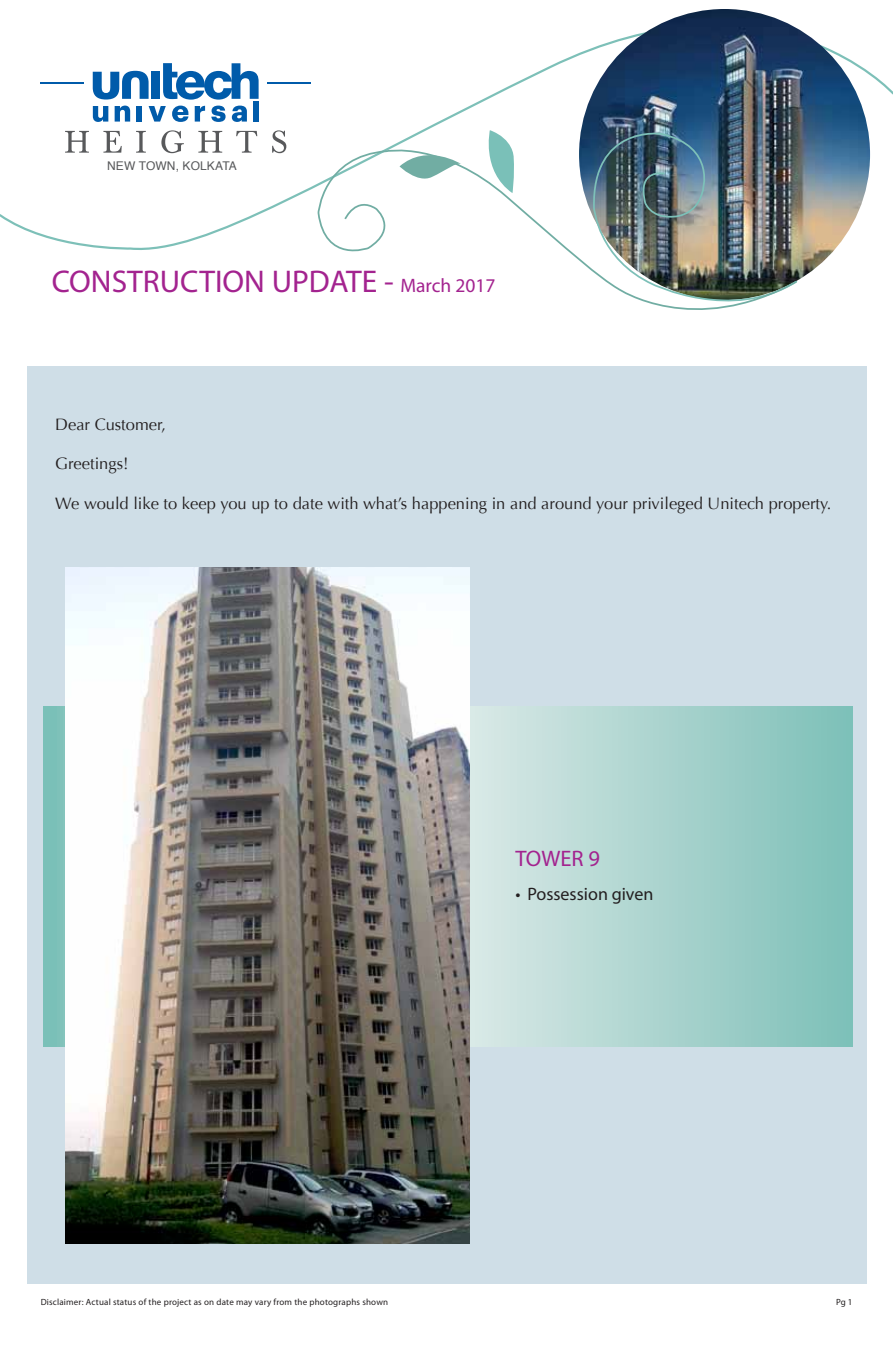
<style>
.page{position:relative;width:893px;height:1350px;background:#fff}
.page>*{position:absolute;margin:0;border:0;box-sizing:border-box;transform-origin:0 0}
.t1{font:31.5px "Myriad Pro";color:#a3238f}
.t2{font:22.5px "Myriad Pro";color:#a3238f}
.t3{font:18px "Myriad Pro";color:#231f20}
.t4{font:16.5px "Optima";color:#231f20}
.t5{font:12px "Helvetica";letter-spacing:.01em;color:#58595b}
.t6{font:9px "Myriad Pro";letter-spacing:.02em;color:#231f20}
.s1{font-size:19.5px}
</style>
<div class="page">
<div style="left:27px;top:366px;width:839px;height:918px;background:#cfdee7"></div>
<svg style="left:0;top:9px;width:893px;height:246px"></svg>
<img style="left:579px;top:9px;width:291px;height:291px;border-radius:146px">
<img style="left:592px;top:125px;width:207px;height:16px">
<img style="left:317px;top:141px;width:482px;height:169px">
<svg style="left:481px;top:130px;width:34px;height:63px"></svg>
<svg style="left:400px;top:143px;width:61px;height:41px"></svg>
<svg style="left:44px;top:706px;width:808px;height:340px"></svg>
<img style="left:65px;top:568px;width:404px;height:675px">
<svg style="left:65px;top:130px;width:221px;height:23px"></svg>
<hr style="left:267px;top:82px;width:44px;height:2px;background:#005baa">
<hr style="left:41px;top:82px;width:43px;height:2px;background:#005baa">
<svg style="left:93px;top:71px;width:56px;height:29px"></svg>
<div style="left:151px;top:72px;width:9px;height:27px;background:#005baa"></div>
<svg style="left:163px;top:63px;width:96px;height:37px"></svg>
<svg style="left:93px;top:106px;width:15px;height:16px"></svg>
<svg style="left:115px;top:106px;width:15px;height:16px"></svg>
<div style="left:137px;top:106px;width:5px;height:16px;background:#005baa"></div>
<svg style="left:149px;top:106px;width:17px;height:16px"></svg>
<svg style="left:172px;top:106px;width:16px;height:16px"></svg>
<svg style="left:195px;top:106px;width:10px;height:16px"></svg>
<svg style="left:211px;top:106px;width:15px;height:16px"></svg>
<svg style="left:232px;top:106px;width:15px;height:16px"></svg>
<div style="left:253px;top:102px;width:5px;height:20px;background:#005baa"></div>
<p class="t5" style="left:107px;top:157px;width:131px">NEW TOWN, KOLKATA</p>
<h1 class="t1" style="left:52px;top:262px;width:445px">CONSTRUCTION UPDATE - <span class="s1">March 2017</span></h1>
<p class="t4" style="left:55px;top:414px;width:112px">Dear Customer,</p>
<p class="t4" style="left:55px;top:454px;width:75px">Greetings!</p>
<p class="t4" style="left:55px;top:494px;width:778px">We would like to keep you up to date with what’s happening in and around your privileged Unitech property.</p>
<h2 class="t2" style="left:515px;top:845px;width:86px">TOWER 9</h2>
<p class="t3" style="left:515px;top:883px;width:140px">• Possession given</p>
<p class="t6" style="left:41px;top:1296px;width:349px">Disclaimer: Actual status of the project as on date may vary from the photographs shown</p>
<p class="t6" style="left:836px;top:1296px;width:18px">Pg 1</p>
</div>
